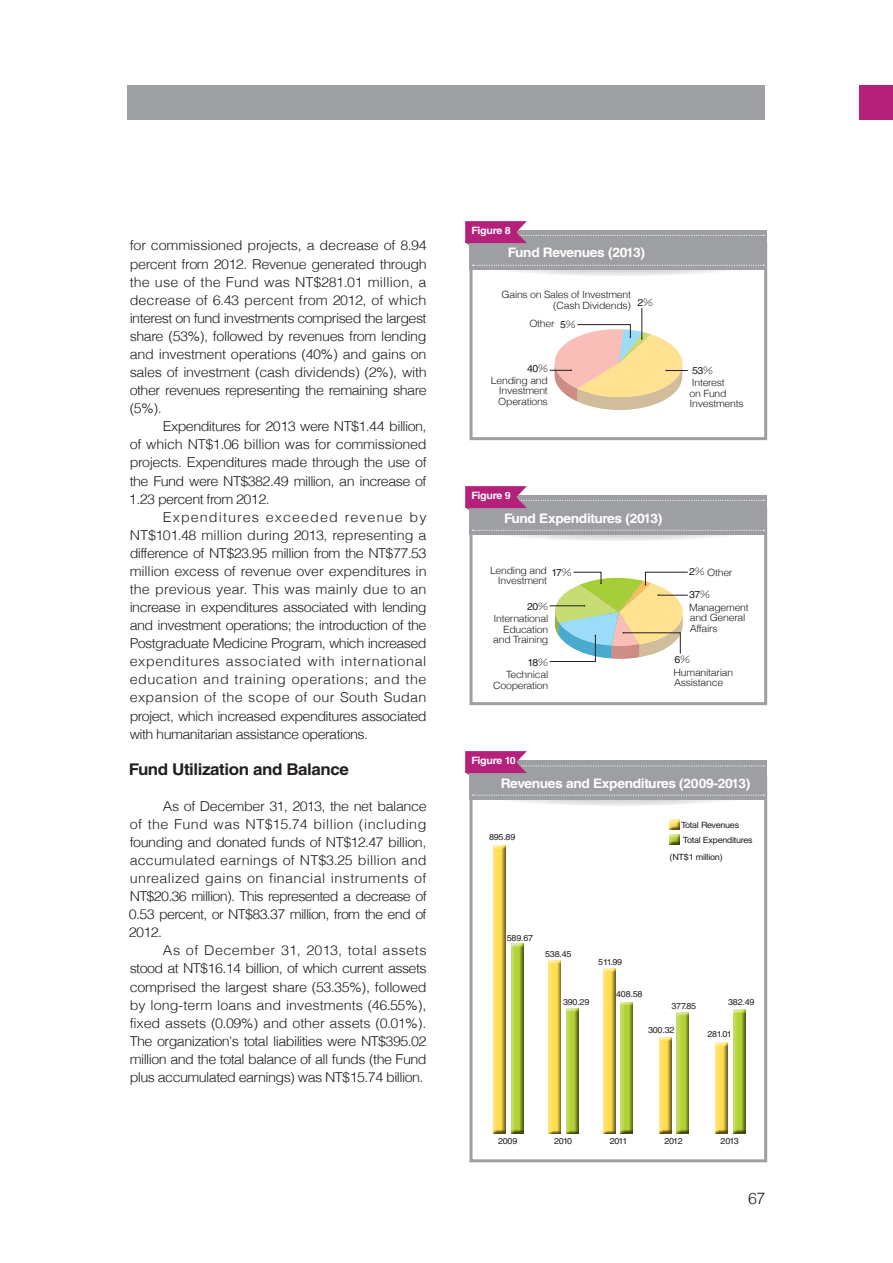
<style>
.page{position:relative;width:893px;height:1263px;background:#fff}
.page>*{position:absolute;margin:0;border:0;box-sizing:border-box;transform-origin:0 0}
.小標{font:700 16.2px "Helvetica LT Std";letter-spacing:-.025em;color:#231f20;scale:1.05 1}
.t1{font:300 15.9px "Helvetica";color:#231f20}
.內文{font:300 13.65px/18.1px "Helvetica";letter-spacing:-.04em;color:#231f20;text-align:justify;scale:1.05 1}
.BOX大標{font:700 13.2px "Helvetica LT Std";letter-spacing:-.025em;color:#fff;scale:1.05 1}
.專欄內文{font:300 10.05px/10.5px "Helvetica";letter-spacing:-.025em;color:#231f20;scale:1.05 1}
.專欄內文-2{font:10.05px "Helvetica LT Std";letter-spacing:-.05em;color:#231f20;scale:1.05 1}
.BOX大標-2{font:700 10.05px "Helvetica LT Std";letter-spacing:-.025em;color:#fff;scale:1.05 1}
.註{font:8.55px "Helvetica LT Std";letter-spacing:-.025em;color:#231f20;scale:1.05 1}
.s1{font-family:"DF Hei Std W3"}
.s2{font-family:"Helvetica LT Std";font-weight:400}
.s3{font-family:"DF Hei Std W3";font-weight:400}
</style>
<div class="page">
<div style="left:859px;top:85px;width:34px;height:34px;background:#b5207a"></div>
<div style="left:128px;top:85px;width:637px;height:34px;background:#9d9fa2"></div>
<div style="left:469px;top:242px;width:298px;height:198px;border:3px solid #9d9fa2"></div>
<svg style="left:474px;top:250px;width:289px;height:26px"></svg>
<div style="left:469px;top:231px;width:298px;height:39px;background:#9d9fa2"></div>
<svg style="left:473px;top:265px;width:291px;height:1px"></svg>
<hr style="left:642px;top:308px;width:1px;height:31px;background:#231f20">
<svg style="left:549px;top:324px;width:139px;height:86px"></svg>
<svg style="left:465px;top:221px;width:299px;height:24px"></svg>
<div style="left:469px;top:507px;width:298px;height:198px;border:3px solid #9d9fa2"></div>
<svg style="left:474px;top:515px;width:289px;height:26px"></svg>
<div style="left:469px;top:495px;width:298px;height:40px;background:#9d9fa2"></div>
<svg style="left:473px;top:530px;width:291px;height:1px"></svg>
<svg style="left:549px;top:572px;width:139px;height:90px"></svg>
<svg style="left:465px;top:486px;width:299px;height:24px"></svg>
<div style="left:469px;top:776px;width:298px;height:386px;border:3px solid #9d9fa2"></div>
<svg style="left:474px;top:780px;width:289px;height:26px"></svg>
<div style="left:469px;top:760px;width:298px;height:40px;background:#9d9fa2"></div>
<svg style="left:473px;top:795px;width:291px;height:1px"></svg>
<div style="left:667px;top:819px;width:13px;height:11px;background:#231f20;opacity:.75"></div>
<div style="left:667px;top:833px;width:13px;height:12px;background:#231f20;opacity:.75"></div>
<div style="left:491px;top:844px;width:15px;height:290px;background:#231f20;opacity:.75"></div>
<div style="left:509px;top:943px;width:15px;height:191px;background:#231f20;opacity:.75"></div>
<div style="left:547px;top:959px;width:15px;height:175px;background:#231f20;opacity:.75"></div>
<div style="left:564px;top:1007px;width:15px;height:127px;background:#231f20;opacity:.75"></div>
<div style="left:601px;top:968px;width:15px;height:166px;background:#231f20;opacity:.75"></div>
<div style="left:618px;top:1001px;width:15px;height:133px;background:#231f20;opacity:.75"></div>
<div style="left:657px;top:1036px;width:15px;height:98px;background:#231f20;opacity:.75"></div>
<div style="left:675px;top:1011px;width:15px;height:123px;background:#231f20;opacity:.75"></div>
<div style="left:713px;top:1042px;width:15px;height:92px;background:#231f20;opacity:.75"></div>
<div style="left:731px;top:1009px;width:15px;height:125px;background:#231f20;opacity:.75"></div>
<svg style="left:465px;top:751px;width:299px;height:24px"></svg>
<p class="內文" style="left:130px;top:236px;width:284px">for commissioned projects, a decrease of 8.94 percent from 2012. Revenue generated through the use of the Fund was NT$281.01 million, a decrease of 6.43 percent from 2012, of which interest on fund investments comprised the largest share (53%), followed by revenues from lending and investment operations (40%) and gains on sales of investment (cash dividends) (2%), with other revenues representing the remaining share (5%).</p>
<p class="內文" style="left:129px;top:417px;width:285px;text-indent:34px">Expenditures for 2013 were NT$1.44 billion, of which NT$1.06 billion was for commissioned projects. Expenditures made through the use of the Fund were NT$382.49 million, an increase of 1.23 percent from 2012.</p>
<p class="內文" style="left:130px;top:507px;width:284px;text-indent:33px">Expenditures exceeded revenue by NT$101.48 million during 2013, representing a difference of NT$23.95 million from the NT$77.53 million excess of revenue over expenditures in the previous year. This was mainly due to an increase in expenditures associated with lending and investment operations; the introduction of the Postgraduate Medicine Program, which increased expenditures associated with international education and training operations; and the expansion of the scope of our South Sudan project, which increased expenditures associated with humanitarian assistance operations.</p>
<p class="小標" style="left:129px;top:759px;width:211px">Fund Utilization and Balance</p>
<p class="內文" style="left:129px;top:796px;width:285px;text-indent:34px">As of December 31, 2013, the net balance of the Fund was NT$15.74 billion (including founding and donated funds of NT$12.47 billion, accumulated earnings of NT$3.25 billion and unrealized gains on financial instruments of NT$20.36 million). This represented a decrease of 0.53 percent, or NT$83.37 million, from the end of 2012.</p>
<p class="內文" style="left:130px;top:941px;width:284px;text-indent:33px">As of December 31, 2013, total assets stood at NT$16.14 billion, of which current assets comprised the largest share (53.35%), followed by long-term loans and investments (46.55%), fixed assets (0.09%) and other assets (0.01%).<br>The organization's total liabilities were NT$395.02 million and the total balance of all funds (the Fund plus accumulated earnings) was NT$15.74 billion.</p>
<p class="BOX大標-2" style="left:472px;top:225px;width:39px">Figure 8</p>
<p class="BOX大標" style="left:508px;top:244px;width:132px">Fund Revenues (2013)</p>
<p class="專欄內文" style="left:501px;top:289px;width:125px">Gains on Sales of Investment</p>
<p class="專欄內文" style="left:553px;top:299px;width:76px">(Cash Dividends)</p>
<p class="專欄內文-2" style="left:637px;top:296px;width:17px">2<span class="s1">％</span></p>
<p class="專欄內文" style="left:529px;top:318px;width:26px">Other</p>
<p class="專欄內文-2" style="left:560px;top:318px;width:17px">5<span class="s1">％</span></p>
<p class="專欄內文-2" style="left:527px;top:363px;width:22px">40<span class="s1">％</span></p>
<p class="專欄內文" style="left:498px;top:375px;width:49px;text-align:justify;text-indent:-7px">Lending and Investment Operations</p>
<p class="專欄內文-2" style="left:692px;top:364px;width:22px">53<span class="s1">％</span></p>
<p class="專欄內文" style="left:690px;top:377px;width:53px">Interest<br>on Fund<br>Investments</p>
<p class="BOX大標-2" style="left:472px;top:490px;width:39px">Figure 9</p>
<p class="BOX大標" style="left:504px;top:510px;width:152px">Fund Expenditures (2013)</p>
<p class="專欄內文" style="left:490px;top:564px;width:56px;text-align:right">Lending and<br>Investment</p>
<p class="專欄內文-2" style="left:551px;top:567px;width:21px">17<span class="s1">％</span></p>
<p class="專欄內文" style="left:493px;top:613px;width:54px;text-align:right">International<br>Education and Training</p>
<p class="專欄內文" style="left:493px;top:669px;width:54px;text-align:right">Technical<br>Cooperation</p>
<p class="專欄內文-2" style="left:527px;top:600px;width:22px">20<span class="s1">％</span></p>
<p class="專欄內文-2" style="left:528px;top:656px;width:21px">18<span class="s1">％</span></p>
<p class="專欄內文" style="left:689px;top:566px;width:43px"><span class="s2">2</span><span class="s3">％</span> Other</p>
<p class="專欄內文-2" style="left:689px;top:589px;width:22px">37<span class="s1">％</span></p>
<p class="專欄內文" style="left:689px;top:602px;width:58px">Management and General<br>Affairs</p>
<p class="專欄內文-2" style="left:674px;top:653px;width:17px">6<span class="s1">％</span></p>
<p class="專欄內文" style="left:674px;top:667px;width:58px">Humanitarian<br>Assistance</p>
<p class="BOX大標-2" style="left:472px;top:754px;width:43px">Figure 10</p>
<p class="BOX大標" style="left:501px;top:775px;width:239px">Revenues and Expenditures (2009-2013)</p>
<p class="註" style="left:681px;top:820px;width:57px">Total Revenues</p>
<p class="註" style="left:683px;top:835px;width:68px">Total Expenditures</p>
<p class="註" style="left:489px;top:832px;width:27px">895.89</p>
<p class="註" style="left:670px;top:852px;width:52px">(NT$1 million)</p>
<p class="註" style="left:507px;top:933px;width:27px">589.67</p>
<p class="註" style="left:545px;top:949px;width:27px">538.45</p>
<p class="註" style="left:563px;top:997px;width:27px">390.29</p>
<p class="註" style="left:598px;top:957px;width:24px">511.99</p>
<p class="註" style="left:616px;top:989px;width:27px">408.58</p>
<p class="註" style="left:671px;top:1001px;width:25px">377.85</p>
<p class="註" style="left:648px;top:1025px;width:27px">300.32</p>
<p class="註" style="left:728px;top:997px;width:27px">382.49</p>
<p class="註" style="left:707px;top:1029px;width:25px">281.01</p>
<p class="註" style="left:498px;top:1136px;width:20px">2009</p>
<p class="註" style="left:554px;top:1136px;width:19px">2010</p>
<p class="註" style="left:610px;top:1136px;width:18px">2011</p>
<p class="註" style="left:664px;top:1136px;width:19px">2012</p>
<p class="註" style="left:721px;top:1136px;width:19px">2013</p>
<p class="t1" style="left:748px;top:1185px;width:19px">67</p>
</div>
